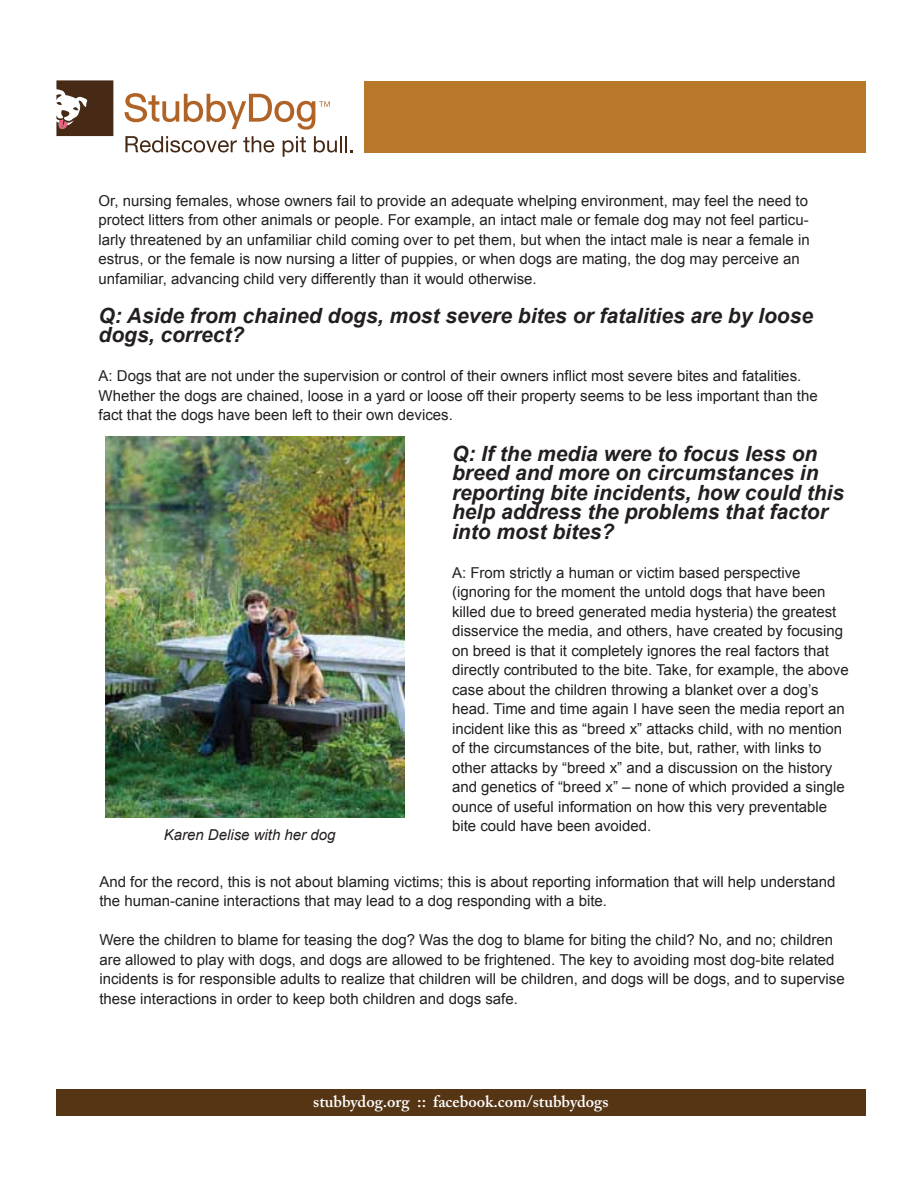
<style>
.page{position:relative;width:918px;height:1188px;background:#fff}
.page>*{position:absolute;margin:0;border:0;box-sizing:border-box;transform-origin:0 0}
.t1{font:italic 700 21px/19.5px "Arial";color:#231f20}
.t2{font:600 16.5px "Adobe Caslon Pro";color:#fff}
.t3{font:15px/19.5px "Arial";color:#231f20}
.t4{font:italic 15px "Arial";color:#231f20}
</style>
<div class="page">
<svg style="left:125px;top:136px;width:112px;height:17px"></svg>
<svg style="left:243px;top:136px;width:31px;height:17px"></svg>
<svg style="left:283px;top:136px;width:23px;height:21px"></svg>
<svg style="left:314px;top:136px;width:39px;height:17px"></svg>
<svg style="left:56px;top:80px;width:57px;height:56px"></svg>
<svg style="left:125px;top:93px;width:205px;height:37px"></svg>
<div style="left:364px;top:81px;width:502px;height:72px;background:#b8782a"></div>
<div style="left:56px;top:1089px;width:810px;height:27px;background:#563515"></div>
<img style="left:106px;top:436px;width:299px;height:382px">
<p class="t3" style="left:99px;top:191px;width:713px">Or, nursing females, whose owners fail to provide an adequate whelping environment, may feel the need to protect litters from other animals or people. For example, an intact male or female dog may not feel particu&shy;larly threatened by an unfamiliar child coming over to pet them, but when the intact male is near a female in estrus, or the female is now nursing a litter of puppies, or when dogs are mating, the dog may perceive an unfamiliar, advancing child very differently than it would otherwise.</p>
<h1 class="t1" style="left:99px;top:307px;width:716px">Q: Aside from chained dogs, most severe bites or fatalities are by loose dogs, correct?</h1>
<p class="t3" style="left:99px;top:367px;width:721px">A: Dogs that are not under the supervision or control of their owners inflict most severe bites and fatalities.<br>Whether the dogs are chained, loose in a yard or loose off their property seems to be less important than the fact that the dogs have been left to their own devices.</p>
<h1 class="t1" style="left:452px;top:445px;width:394px">Q: If the media were to focus less on breed and more on circumstances in reporting bite incidents, how could this help address the problems that factor into most bites?</h1>
<p class="t3" style="left:452px;top:563px;width:398px">A: From strictly a human or victim based perspective (ignoring for the moment the untold dogs that have been killed due to breed generated media hysteria) the greatest disservice the media, and others, have created by focusing on breed is that it completely ignores the real factors that directly contributed to the bite. Take, for example, the above case about the children throwing a blanket over a dog’s head. Time and time again I have seen the media report an incident like this as “breed x” attacks child, with no mention of the circumstances of the bite, but, rather, with links to other attacks by “breed x” and a discussion on the history and genetics of “breed x” – none of which provided a single ounce of useful information on how this very preventable bite could have been avoided.</p>
<p class="t4" style="left:164px;top:825px;width:173px">Karen Delise with her dog</p>
<p class="t3" style="left:99px;top:872px;width:738px">And for the record, this is not about blaming victims; this is about reporting information that will help understand the human-canine interactions that may lead to a dog responding with a bite.</p>
<p class="t3" style="left:99px;top:931px;width:747px">Were the children to blame for teasing the dog? Was the dog to blame for biting the child? No, and no; children are allowed to play with dogs, and dogs are allowed to be frightened. The key to avoiding most dog-bite related incidents is for responsible adults to realize that children will be children, and dogs will be dogs, and to supervise these interactions in order to keep both children and dogs safe.</p>
<p class="t2" style="left:313px;top:1092px;width:297px">stubbydog.org :: facebook.com/stubbydogs</p>
</div>
